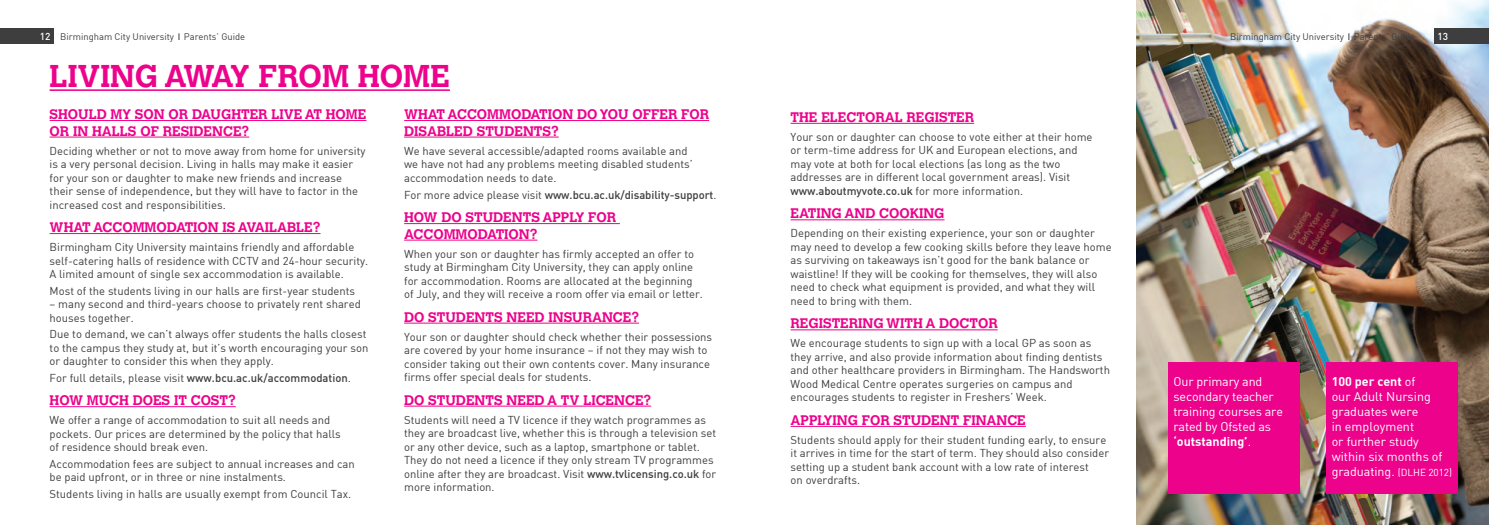
<style>
.page{position:relative;width:1489px;height:525px;background:#fff}
.page>*{position:absolute;margin:0;border:0;box-sizing:border-box;transform-origin:0 0}
.t1{font:700 31.25px "Calvert";color:#ed028c}
.t2{font:700 13.75px/16.5px "Calvert";color:#ed028c}
.t3{font:12.5px/15px "DIN2";letter-spacing:-.005em;color:#fff}
.t4{font:11.25px/13.5px "DIN2";color:#3e3e3f}
.t5{font:500 11.25px "DIN2";letter-spacing:-.005em;color:#3e3e3f}
.t6{font:500 10px "DIN2";color:#fff}
.t7{font:9.38px "DIN2";color:#3e3e3f}
.s1{font-weight:500}
.s2{font-weight:400}
.s3{font-weight:700}
.s4{font-size:10px}
</style>
<div class="page">
<img style="left:1136px;top:0;width:352px;height:524px">
<div style="left:1433px;top:28px;width:55px;height:16px;background:#3e3e3f"></div>
<div style="left:0;top:28px;width:53px;height:16px;background:#3e3e3f"></div>
<hr style="left:50px;top:120px;width:316px;height:1px;background:#ed028c">
<hr style="left:50px;top:137px;width:199px;height:1px;background:#ed028c">
<hr style="left:50px;top:233px;width:270px;height:1px;background:#ed028c">
<hr style="left:50px;top:406px;width:186px;height:1px;background:#ed028c">
<hr style="left:404px;top:120px;width:305px;height:1px;background:#ed028c">
<hr style="left:404px;top:137px;width:154px;height:1px;background:#ed028c">
<hr style="left:404px;top:223px;width:216px;height:1px;background:#ed028c">
<hr style="left:404px;top:240px;width:133px;height:1px;background:#ed028c">
<hr style="left:404px;top:322px;width:235px;height:1px;background:#ed028c">
<hr style="left:404px;top:405px;width:247px;height:1px;background:#ed028c">
<hr style="left:790px;top:123px;width:184px;height:1px;background:#ed028c">
<hr style="left:790px;top:219px;width:154px;height:1px;background:#ed028c">
<hr style="left:790px;top:329px;width:207px;height:1px;background:#ed028c">
<hr style="left:790px;top:426px;width:235px;height:1px;background:#ed028c">
<hr style="left:50px;top:89px;width:400px;height:2px;background:#ed028c">
<div style="left:1168px;top:362px;width:131px;height:131px;background:#ed028c"></div>
<div style="left:1325px;top:362px;width:131px;height:131px;background:#ed028c"></div>
<p class="t6" style="left:40px;top:30px;width:12px">12</p>
<p class="t7" style="left:60px;top:31px;width:186px">Birmingham City University Parents’ Guide</p>
<p class="t7" style="left:1230px;top:31px;width:186px">Birmingham City University Parents’ Guide</p>
<p class="t6" style="left:1437px;top:30px;width:12px">13</p>
<p class="t1" style="left:50px;top:56px;width:402px">LIVING AWAY FROM HOME</p>
<p class="t2" style="left:50px;top:106px;width:318px">SHOULD MY SON OR DAUGHTER LIVE AT HOME<br>OR IN HALLS OF RESIDENCE?</p>
<p class="t4" style="left:50px;top:143px;width:317px">Deciding whether or not to move away from home for university is a very personal decision. Living in halls may make it easier for your son or daughter to make new friends and increase their sense of independence, but they will have to factor in the increased cost and responsibilities.</p>
<p class="t2" style="left:50px;top:219px;width:272px">WHAT ACCOMMODATION IS AVAILABLE?</p>
<p class="t4" style="left:50px;top:240px;width:320px">Birmingham City University maintains friendly and affordable self-catering halls of residence with CCTV and 24-hour security.<br>A limited amount of single sex accommodation is available.</p>
<p class="t4" style="left:50px;top:283px;width:307px">Most of the students living in our halls are first-year students</p>
<p class="t4" style="left:50px;top:297px;width:313px">– many second and third-years choose to privately rent shared houses together.</p>
<p class="t4" style="left:50px;top:327px;width:320px">Due to demand, we can’t always offer students the halls closest to the campus they study at, but it’s worth encouraging your son or daughter to consider this when they apply.</p>
<p class="t4" style="left:50px;top:370px;width:303px">For full details, please visit <span class="s1">www.bcu.ac.uk/accommodation</span>.</p>
<p class="t2" style="left:50px;top:392px;width:188px">HOW MUCH DOES IT COST?</p>
<p class="t4" style="left:50px;top:413px;width:292px">We offer a range of accommodation to suit all needs and pockets. Our prices are determined by the policy that halls of residence should break even.</p>
<p class="t4" style="left:50px;top:456px;width:307px">Accommodation fees are subject to annual increases and can be paid upfront, or in three or nine instalments.</p>
<p class="t4" style="left:50px;top:486px;width:303px">Students living in halls are usually exempt from Council Tax.</p>
<p class="t2" style="left:404px;top:106px;width:306px">WHAT ACCOMMODATION DO YOU OFFER FOR<br>DISABLED STUDENTS?</p>
<p class="t4" style="left:404px;top:143px;width:290px">We have several accessible/adapted rooms available and we have not had any problems meeting disabled students’ accommodation needs to date.</p>
<p class="t5" style="left:404px;top:187px;width:314px"><span class="s2">For more advice please visit</span> www.bcu.ac.uk/disability-support<span class="s2">.</span></p>
<p class="t2" style="left:404px;top:209px;width:213px">HOW DO STUDENTS APPLY FOR<br>ACCOMMODATION?</p>
<p class="t4" style="left:404px;top:246px;width:300px">When your son or daughter has firmly accepted an offer to study at Birmingham City University, they can apply online for accommodation. Rooms are allocated at the beginning of July, and they will receive a room offer via email or letter.</p>
<p class="t2" style="left:404px;top:308px;width:236px">DO STUDENTS NEED INSURANCE?</p>
<p class="t4" style="left:404px;top:329px;width:309px">Your son or daughter should check whether their possessions are covered by your home insurance – if not they may wish to consider taking out their own contents cover. Many insurance firms offer special deals for students.</p>
<p class="t2" style="left:404px;top:391px;width:248px">DO STUDENTS NEED A TV LICENCE?</p>
<p class="t4" style="left:404px;top:412px;width:313px">Students will need a TV licence if they watch programmes as they are broadcast live, whether this is through a television set or any other device, such as a laptop, smartphone or tablet.<br>They do not need a licence if they only stream TV programmes online after they are broadcast. Visit <span class="s1">www.tvlicensing.co.uk</span> for more information.</p>
<p class="t2" style="left:790px;top:109px;width:185px">THE ELECTORAL REGISTER</p>
<p class="t4" style="left:790px;top:130px;width:303px">Your son or daughter can choose to vote either at their home or term-time address for UK and European elections, and may vote at both for local elections (as long as the two addresses are in different local government areas). Visit <span class="s1">www.aboutmyvote.co.uk</span> for more information.</p>
<p class="t2" style="left:790px;top:205px;width:155px">EATING AND COOKING</p>
<p class="t4" style="left:790px;top:226px;width:322px">Depending on their existing experience, your son or daughter may need to develop a few cooking skills before they leave home as surviving on takeaways isn’t good for the bank balance or waistline! If they will be cooking for themselves, they will also need to check what equipment is provided, and what they will need to bring with them.</p>
<p class="t2" style="left:790px;top:315px;width:208px">REGISTERING WITH A DOCTOR</p>
<p class="t4" style="left:790px;top:336px;width:321px">We encourage students to sign up with a local GP as soon as they arrive, and also provide information about finding dentists and other healthcare providers in Birmingham. The Handsworth Wood Medical Centre operates surgeries on campus and encourages students to register in Freshers’ Week.</p>
<p class="t2" style="left:790px;top:411px;width:237px">APPLYING FOR STUDENT FINANCE</p>
<p class="t4" style="left:790px;top:432px;width:320px">Students should apply for their student funding early, to ensure it arrives in time for the start of term. They should also consider setting up a student bank account with a low rate of interest<br>on overdrafts.</p>
<p class="t3" style="left:1173px;top:373px;width:111px">Our primary and secondary teacher training courses are rated by Ofsted as <span class="s3">‘outstanding’</span>.</p>
<p class="t3" style="left:1331px;top:373px;width:122px"><span class="s3">100 per cent</span> of<br>our Adult Nursing graduates were<br>in employment<br>or further study within six months of graduating. <span class="s4">(DLHE 2012)</span></p>
</div>
